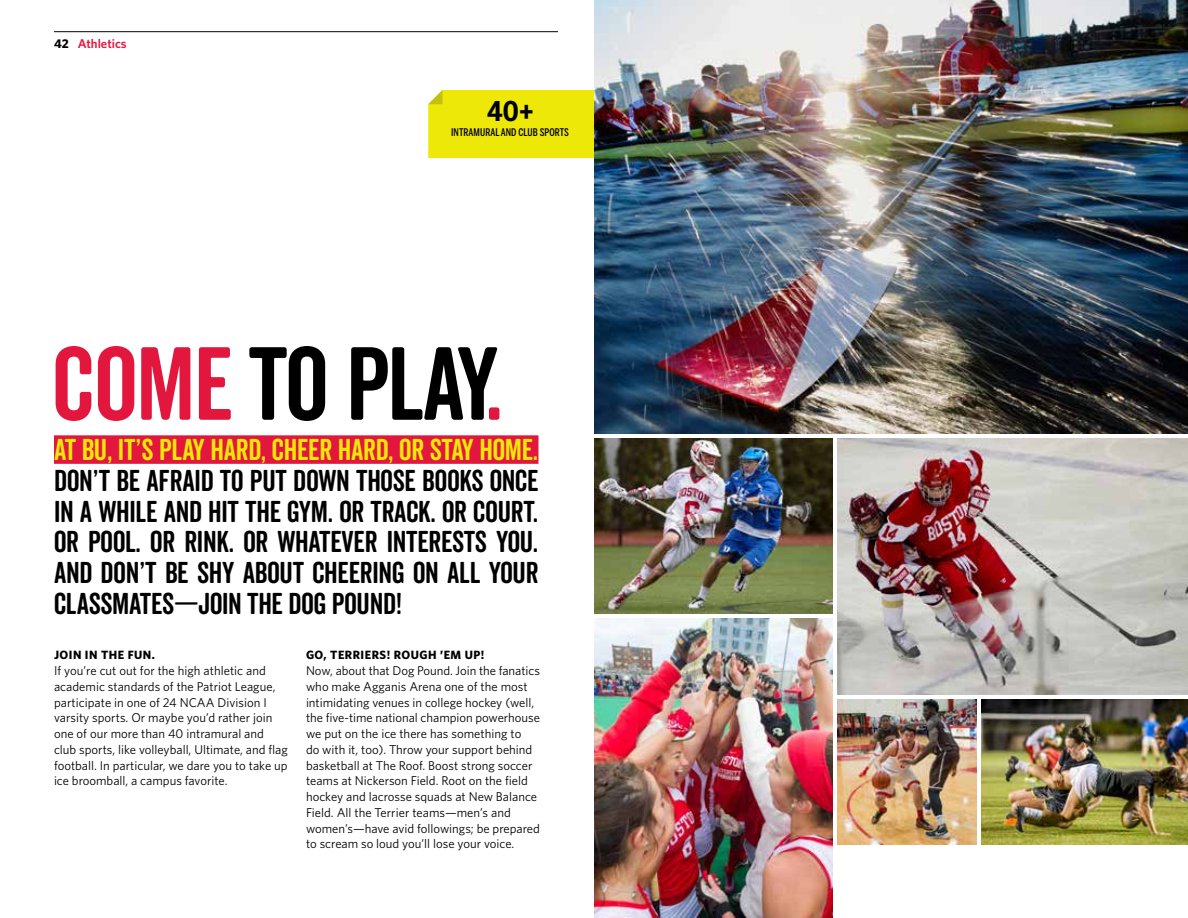
<style>
.page{position:relative;width:1188px;height:918px;background:#fff}
.page>*{position:absolute;margin:0;border:0;box-sizing:border-box;transform-origin:0 0}
.t1{font:100.5px "Veneer Clean Soft";letter-spacing:-.02em;color:#000}
.t2{font:29.25px/30.8px "Veneer Clean Soft";letter-spacing:-.01em;color:#000;text-align:justify}
.t3{font:29.25px "Veneer Clean Soft";letter-spacing:-.01em;color:#eee809}
.t4{font:700 27px "Benton Sans Condensed";color:#000}
.t5{font:12.75px/15.8px "Whitney";color:#000}
.t6{font:600 12.75px "Whitney";color:#e3173e}
.t7{font:700 12px "Whitney";letter-spacing:.04em;color:#000}
.t8{font:500 10.5px "Benton Sans Compressed";letter-spacing:.005em;color:#000}
.s1{font-weight:700;color:#000}
.s2{color:#e3173e}
</style>
<div class="page">
<img style="left:837px;top:438px;width:351px;height:256px">
<hr style="left:54px;top:31px;width:504px;height:1px;background:#000">
<div style="left:428px;top:90px;width:166px;height:68px;background:#eee809"></div>
<img style="left:981px;top:699px;width:207px;height:145px">
<img style="left:594px;top:438px;width:238px;height:176px">
<img style="left:594px;top:618px;width:238px;height:300px">
<img style="left:837px;top:699px;width:139px;height:145px">
<div style="left:54px;top:435px;width:484px;height:29px;background:#e3173e"></div>
<img style="left:594px;top:0;width:594px;height:433px">
<p class="t6" style="left:54px;top:35px;width:74px"><span class="s1">42</span> Athletics</p>
<h3 class="t4" style="left:487px;top:94px;width:48px">40+</h3>
<p class="t8" style="left:451px;top:126px;width:119px">INTRAMURAL AND CLUB SPORTS</p>
<h1 class="t1" style="left:52px;top:323px;width:453px"><span class="s2">COME</span> TO PLAY<span class="s2">.</span></h1>
<h2 class="t3" style="left:54px;top:432px;width:486px">AT BU, IT’S PLAY HARD, CHEER HARD, OR STAY HOME.</h2>
<h2 class="t2" style="left:54px;top:465px;width:486px">DON’T BE AFRAID TO PUT DOWN THOSE BOOKS ONCE IN A WHILE AND HIT THE GYM. OR TRACK. OR COURT.<br>OR POOL. OR RINK. OR WHATEVER INTERESTS YOU.<br>AND DON’T BE SHY ABOUT CHEERING ON ALL YOUR CLASSMATES—JOIN THE DOG POUND!</h2>
<p class="t7" style="left:54px;top:647px;width:102px">JOIN IN THE FUN.</p>
<p class="t5" style="left:54px;top:663px;width:235px">If you’re cut out for the high athletic and academic standards of the Patriot League, participate in one of 24 NCAA Division I varsity sports. Or maybe you’d rather join one of our more than 40 intramural and club sports, like volleyball, Ultimate, and flag football. In particular, we dare you to take up ice broomball, a campus favorite.</p>
<p class="t7" style="left:306px;top:647px;width:180px">GO, TERRIERS! ROUGH ’EM UP!</p>
<p class="t5" style="left:306px;top:663px;width:236px">Now, about that Dog Pound. Join the fanatics who make Agganis Arena one of the most intimidating venues in college hockey (well, the five-time national champion powerhouse we put on the ice there has something to<br>do with it, too). Throw your support behind basketball at The Roof. Boost strong soccer teams at Nickerson Field. Root on the field hockey and lacrosse squads at New Balance Field. All the Terrier teams—men’s and women’s—have avid followings; be prepared to scream so loud you’ll lose your voice.</p>
</div>
